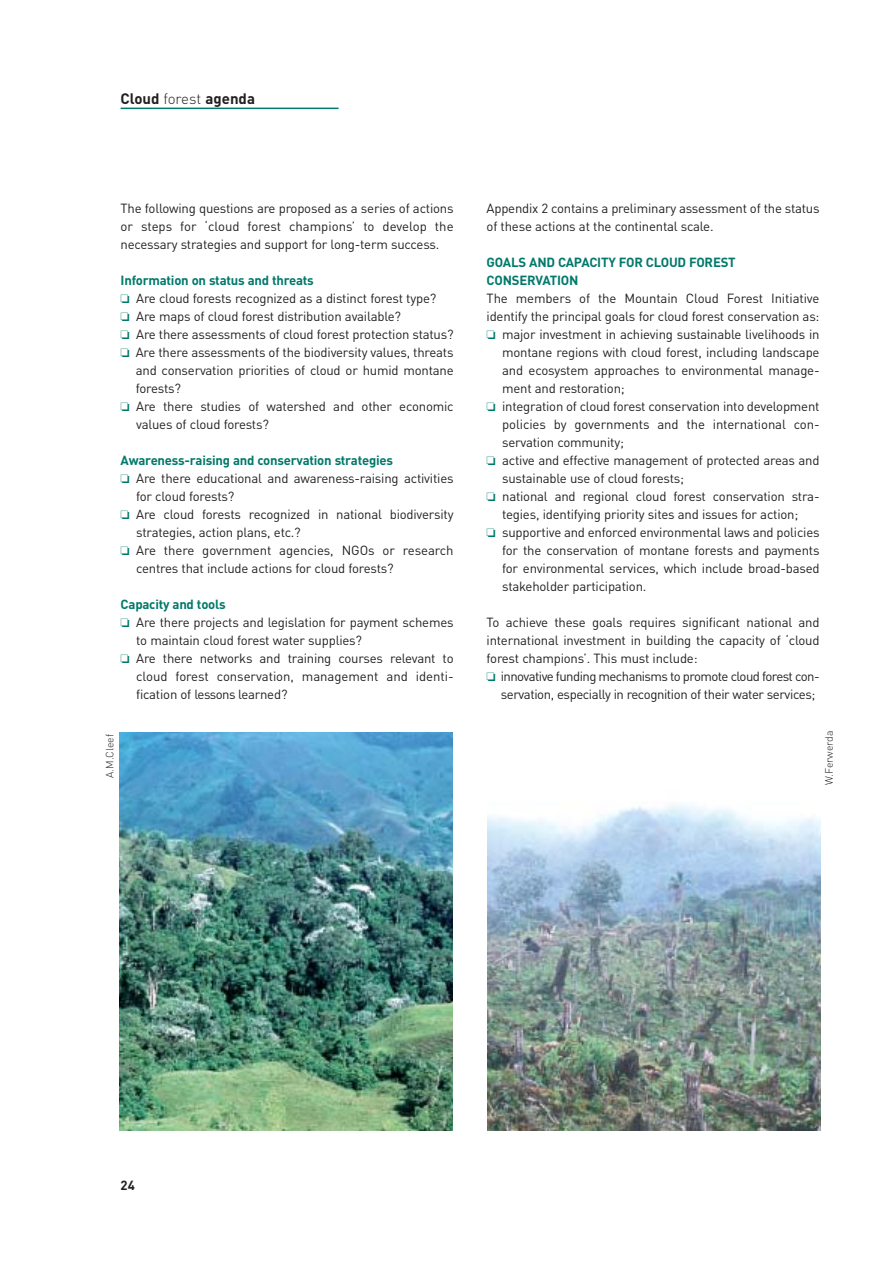
<style>
.page{position:relative;width:893px;height:1263px;background:#fff}
.page>*{position:absolute;margin:0;border:0;box-sizing:border-box;transform-origin:0 0}
.t1{font:700 15px "DIN";color:#231f1f}
.t2{font:13.2px/18px "DIN";letter-spacing:-.015em;color:#231f1f;text-align:justify}
.t3{font:700 13.2px/18px "DIN";letter-spacing:-.015em;color:#00796b}
.t4{font:13.2px "DIN";letter-spacing:-.04em;color:#231f1f}
.t5{font:700 13.2px "DIN";color:#231f1f}
.t6{font:300 10.5px "DIN";color:#231f1f}
.s1{font-weight:300}
.s2{color:#00796b}
</style>
<div class="page">
<hr style="left:121px;top:108px;width:217px;height:1px;background:#00796b">
<img style="left:487px;top:804px;width:333px;height:326px">
<img style="left:119px;top:732px;width:333px;height:399px">
<p class="t1" style="left:121px;top:93px;width:136px">Cloud <span class="s1">forest</span> agenda</p>
<p class="t2" style="left:121px;top:201px;width:334px">The following questions are proposed as a series of actions or steps for ‘cloud forest champions’ to develop the necessary strategies and support for long-term success.</p>
<p class="t3" style="left:121px;top:273px;width:195px">Information on status and threats</p>
<p class="t2" style="left:121px;top:291px;width:317px"><span class="s2">❏</span> Are cloud forests recognized as a distinct forest type?</p>
<p class="t2" style="left:121px;top:309px;width:282px"><span class="s2">❏</span> Are maps of cloud forest distribution available?</p>
<p class="t2" style="left:121px;top:327px;width:334px"><span class="s2">❏</span> Are there assessments of cloud forest protection status?</p>
<p class="t2" style="left:121px;top:345px;width:334px"><span class="s2">❏</span> Are there assessments of the biodiversity values, threats</p>
<p class="t2" style="left:136px;top:363px;width:319px">and conservation priorities of cloud or humid montane</p>
<p class="t2" style="left:136px;top:381px;width:47px">forests?</p>
<p class="t2" style="left:121px;top:399px;width:334px"><span class="s2">❏</span> Are there studies of watershed and other economic</p>
<p class="t2" style="left:136px;top:417px;width:134px">values of cloud forests?</p>
<p class="t3" style="left:121px;top:453px;width:274px">Awareness-raising and conservation strategies</p>
<p class="t2" style="left:121px;top:471px;width:334px"><span class="s2">❏</span> Are there educational and awareness-raising activities</p>
<p class="t2" style="left:136px;top:489px;width:100px">for cloud forests?</p>
<p class="t2" style="left:121px;top:507px;width:334px"><span class="s2">❏</span> Are cloud forests recognized in national biodiversity</p>
<p class="t2" style="left:136px;top:525px;width:166px">strategies, action plans, etc.?</p>
<p class="t2" style="left:121px;top:543px;width:334px"><span class="s2">❏</span> Are there government agencies, NGOs or research</p>
<p class="t2" style="left:136px;top:561px;width:259px">centres that include actions for cloud forests?</p>
<p class="t3" style="left:121px;top:597px;width:107px">Capacity and tools</p>
<p class="t2" style="left:121px;top:615px;width:334px"><span class="s2">❏</span> Are there projects and legislation for payment schemes</p>
<p class="t2" style="left:136px;top:633px;width:227px">to maintain cloud forest water supplies?</p>
<p class="t2" style="left:121px;top:651px;width:334px"><span class="s2">❏</span> Are there networks and training courses relevant to</p>
<p class="t2" style="left:136px;top:669px;width:319px">cloud forest conservation, management and identi-</p>
<p class="t2" style="left:136px;top:687px;width:153px">fication of lessons learned?</p>
<p class="t2" style="left:486px;top:201px;width:334px">Appendix 2 contains a preliminary assessment of the status of these actions at the continental scale.</p>
<p class="t3" style="left:486px;top:255px;width:251px">GOALS AND CAPACITY FOR CLOUD FOREST<br>CONSERVATION</p>
<p class="t2" style="left:486px;top:291px;width:334px">The members of the Mountain Cloud Forest Initiative</p>
<p class="t2" style="left:486px;top:309px;width:334px">identify the principal goals for cloud forest conservation as:</p>
<p class="t2" style="left:486px;top:327px;width:334px"><span class="s2">❏</span> major investment in achieving sustainable livelihoods in</p>
<p class="t2" style="left:502px;top:345px;width:319px">montane regions with cloud forest, including landscape</p>
<p class="t2" style="left:502px;top:363px;width:319px">and ecosystem approaches to environmental manage-</p>
<p class="t2" style="left:502px;top:381px;width:124px">ment and restoration;</p>
<p class="t2" style="left:486px;top:399px;width:334px"><span class="s2">❏</span> integration of cloud forest conservation into development</p>
<p class="t2" style="left:502px;top:417px;width:319px">policies by governments and the international con-</p>
<p class="t2" style="left:502px;top:435px;width:123px">servation community;</p>
<p class="t2" style="left:486px;top:453px;width:334px"><span class="s2">❏</span> active and effective management of protected areas and</p>
<p class="t2" style="left:502px;top:471px;width:183px">sustainable use of cloud forests;</p>
<p class="t2" style="left:486px;top:489px;width:334px"><span class="s2">❏</span> national and regional cloud forest conservation stra-</p>
<p class="t2" style="left:502px;top:507px;width:298px">tegies, identifying priority sites and issues for action;</p>
<p class="t2" style="left:486px;top:525px;width:334px"><span class="s2">❏</span> supportive and enforced environmental laws and policies</p>
<p class="t2" style="left:502px;top:543px;width:319px">for the conservation of montane forests and payments</p>
<p class="t2" style="left:502px;top:561px;width:319px">for environmental services, which include broad-based</p>
<p class="t2" style="left:502px;top:579px;width:146px">stakeholder participation.</p>
<p class="t2" style="left:486px;top:615px;width:334px">To achieve these goals requires significant national and</p>
<p class="t2" style="left:486px;top:633px;width:334px">international investment in building the capacity of ‘cloud</p>
<p class="t2" style="left:486px;top:651px;width:212px">forest champions’. This must include:</p>
<p class="t4" style="left:486px;top:672px;width:334px"><span class="s2">❏</span> innovative funding mechanisms to promote cloud forest con-</p>
<p class="t2" style="left:501px;top:687px;width:316px">servation, especially in recognition of their water services;</p>
<p class="t6" style="left:106px;top:778px;width:46px;rotate:-90deg">A.M.Cleef</p>
<p class="t6" style="left:825px;top:785px;width:56px;rotate:-90deg">W.Ferwerda</p>
<p class="t5" style="left:121px;top:1180px;width:16px">24</p>
</div>
